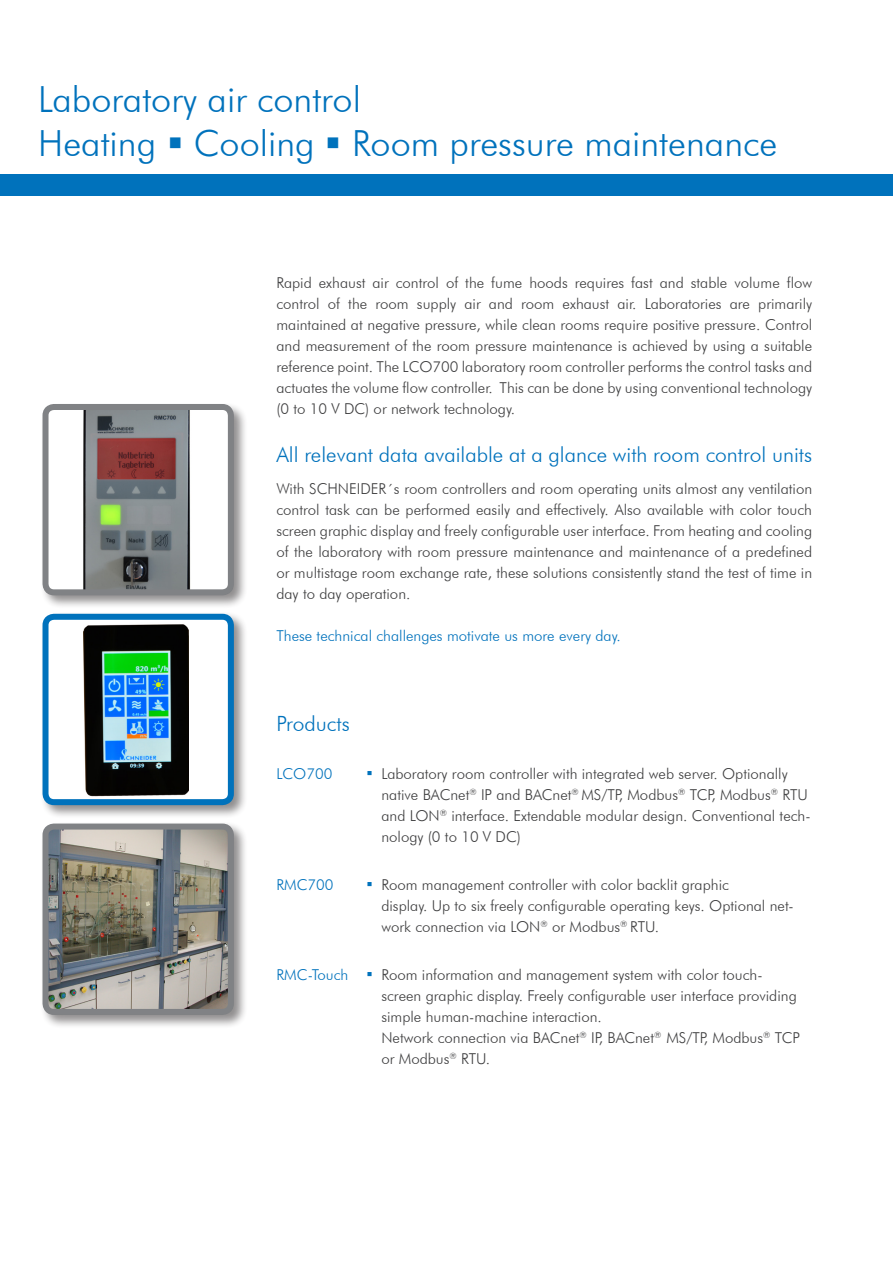
<style>
.page{position:relative;width:893px;height:1263px;background:#fff}
.page>*{position:absolute;margin:0;border:0;box-sizing:border-box;transform-origin:0 0}
.t1{font:300 36px "Futura BT";color:#0072bc}
.t2{font:300 21px "Futura BT";color:#0072bc}
.t3{font:300 15px/21px "Futura BT";color:#3e3e3f}
.t4{font:300 15px "Futura BT";color:#0072bc}
.s1{font-family:"Arial";font-weight:400;font-size:18px;color:#0072bc}
.s2{color:#0072bc}
</style>
<div class="page">
<div style="left:0;top:174px;width:893px;height:22px;background:#0072bc"></div>
<div style="left:40px;top:611px;width:208px;height:208px;background:#231f20;opacity:.5"></div>
<div style="left:46px;top:617px;width:185px;height:185px;background:#fff;border-radius:9px"></div>
<img style="left:83px;top:624px;width:105px;height:172px">
<div style="left:43px;top:614px;width:191px;height:191px;border:6px solid #0072bc;border-radius:9px"></div>
<div style="left:40px;top:402px;width:208px;height:208px;background:#231f20;opacity:.5"></div>
<div style="left:46px;top:407px;width:185px;height:185px;background:#fff;border-radius:9px"></div>
<img style="left:83px;top:411px;width:108px;height:177px">
<div style="left:43px;top:404px;width:191px;height:191px;border:6px solid #808285;border-radius:9px"></div>
<div style="left:40px;top:821px;width:208px;height:208px;background:#231f20;opacity:.5"></div>
<img style="left:50px;top:830px;width:177px;height:178px">
<div style="left:43px;top:823px;width:191px;height:192px;border:6px solid #808285;border-radius:9px"></div>
<p class="t1" style="left:38px;top:78px;width:324px">Laboratory air control</p>
<p class="t1" style="left:38px;top:121px;width:741px">Heating ▪ Cooling ▪ Room pressure maintenance</p>
<p class="t3" style="left:276px;top:272px;width:537px;text-align:justify">Rapid exhaust air control of the fume hoods requires fast and stable volume flow control of the room supply air and room exhaust air. Laboratories are primarily maintained at negative pressure, while clean rooms require positive pressure. Control and measurement of the room pressure maintenance is achieved by using a suitable reference point. The LCO700 laboratory room controller performs the control tasks and actuates the volume flow controller. This can be done by using conventional technology (0 to 10 V DC) or network technology.</p>
<p class="t2" style="left:276px;top:442px;width:537px">All relevant data available at a glance with room control units</p>
<p class="t3" style="left:276px;top:478px;width:537px;text-align:justify">With SCHNEIDER´s room controllers and room operating units almost any ventilation control task can be performed easily and effectively. Also available with color touch screen graphic display and freely configurable user interface. From heating and cooling of the laboratory with room pressure maintenance and maintenance of a predefined or multistage room exchange rate, these solutions consistently stand the test of time in day to day operation.</p>
<p class="t4" style="left:276px;top:626px;width:346px">These technical challenges motivate us more every day.</p>
<p class="t2" style="left:276px;top:710px;width:75px">Products</p>
<p class="t4" style="left:276px;top:764px;width:57px">LCO700</p>
<p class="t3" style="left:381px;top:763px;width:431px;text-indent:-15px"><span class="s1">▪</span> Laboratory room controller with integrated web server. Optionally native BACnet<sup>®</sup> IP and BACnet<sup>®</sup> MS/TP, Modbus<sup>®</sup> TCP, Modbus<sup>®</sup> RTU and LON<sup>®</sup> interface. Extendable modular design. Conventional tech&shy;nology (0 to 10 V DC)</p>
<p class="t4" style="left:276px;top:875px;width:59px">RMC700</p>
<p class="t3" style="left:381px;top:874px;width:414px;text-indent:-15px"><span class="s1">▪</span> Room management controller with color backlit graphic<br>display. Up to six freely configurable operating keys. Optional net&shy;work connection via LON<sup>®</sup> or Modbus<sup>®</sup> RTU.</p>
<p class="t3" style="left:381px;top:964px;width:420px;text-indent:-105px"><span class="s2">RMC-Touch</span> <span class="s1">▪</span> Room information and management system with color touch&shy;screen graphic display. Freely configurable user interface providing simple human-machine interaction.<br>Network connection via BACnet<sup>®</sup> IP, BACnet<sup>®</sup> MS/TP, Modbus<sup>®</sup> TCP or Modbus<sup>®</sup> RTU.</p>
</div>
